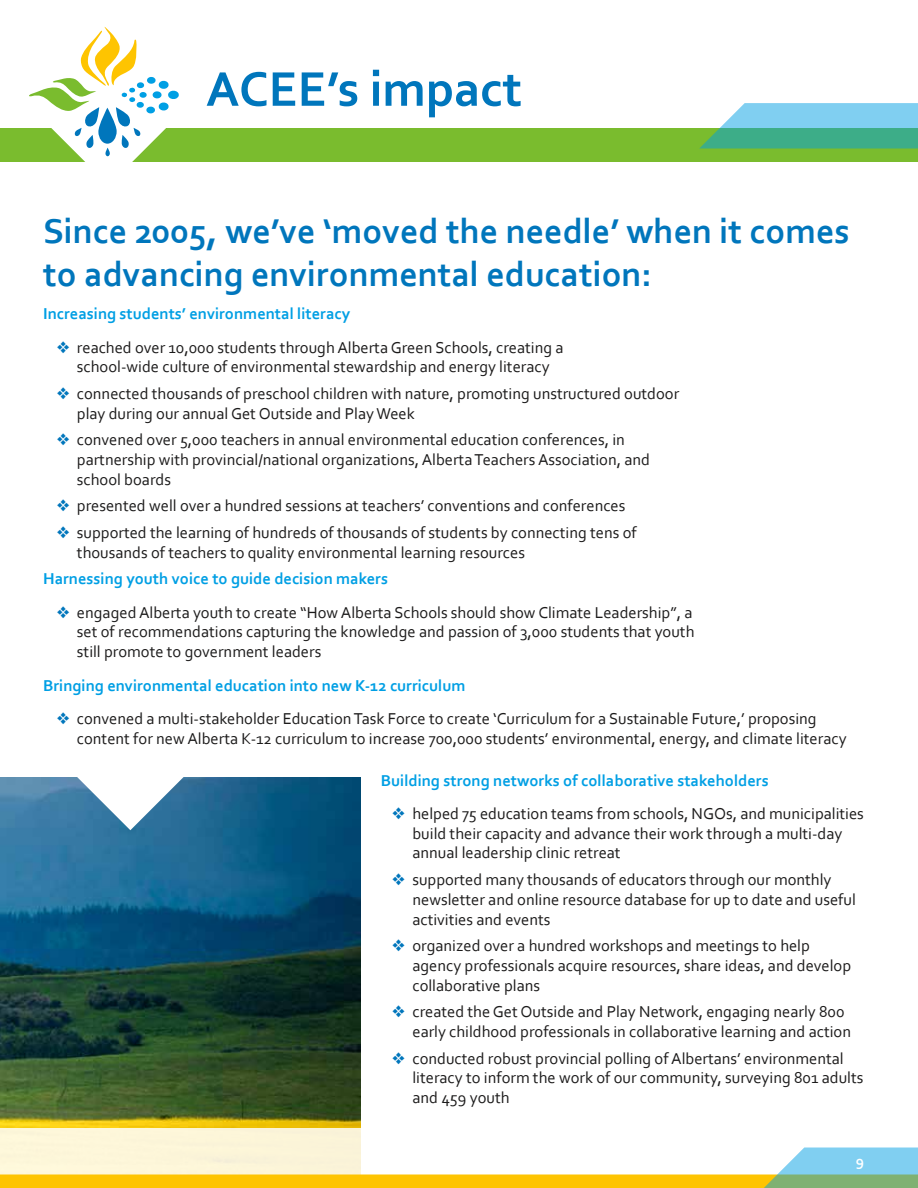
<style>
.page{position:relative;width:918px;height:1188px;background:#fff}
.page>*{position:absolute;margin:0;border:0;box-sizing:border-box;transform-origin:0 0}
.t1{font:700 51px "Corbel";color:#0076bc}
.t2{font:700 36px/43.2px "Corbel";color:#0076bc}
.t3{font:16.5px/19.8px "Corbel";color:#1c1b1b}
.t4{font:700 16.5px "Corbel";color:#009fe4}
.t5{font:700 15px "Corbel";color:#fff}
.s1{color:#0076bc}
</style>
<div class="page">
<img style="left:0;top:778px;width:361px;height:350px">
<svg style="left:59px;top:777px;width:143px;height:53px"></svg>
<div style="left:1px;top:128px;width:917px;height:34px;background:#7abc2e"></div>
<svg style="left:700px;top:103px;width:218px;height:45px"></svg>
<svg style="left:29px;top:27px;width:150px;height:135px"></svg>
<svg style="left:0;top:128px;width:1px;height:34px"></svg>
<svg style="left:0;top:1128px;width:918px;height:20px"></svg>
<svg style="left:0;top:1148px;width:918px;height:40px"></svg>
<h1 class="t1" style="left:206px;top:57px;width:318px">ACEE’s impact</h1>
<h2 class="t2" style="left:43px;top:208px;width:808px">Since 2005, we’ve ‘moved the needle’ when it comes to advancing environmental education:</h2>
<p class="t4" style="left:43px;top:304px;width:309px">Increasing students’ environmental literacy</p>
<p class="t3" style="left:57px;top:337px;width:508px;text-align:center"><span class="s1">❖</span> reached over 10,000 students through Alberta Green Schools, creating a school-wide culture of environmental stewardship and energy literacy</p>
<p class="t3" style="left:77px;top:383px;width:604px;text-indent:-20px"><span class="s1">❖</span> connected thousands of preschool children with nature, promoting unstructured outdoor play during our annual Get Outside and Play Week</p>
<p class="t3" style="left:77px;top:429px;width:575px;text-indent:-20px"><span class="s1">❖</span> convened over 5,000 teachers in annual environmental education conferences, in partnership with provincial/national organizations, Alberta Teachers Association, and school boards</p>
<p class="t3" style="left:57px;top:496px;width:570px"><span class="s1">❖</span> presented well over a hundred sessions at teachers’ conventions and conferences</p>
<p class="t3" style="left:77px;top:522px;width:561px;text-indent:-20px"><span class="s1">❖</span> supported the learning of hundreds of thousands of students by connecting tens of thousands of teachers to quality environmental learning resources</p>
<p class="t4" style="left:43px;top:569px;width:346px">Harnessing youth voice to guide decision makers</p>
<p class="t3" style="left:77px;top:602px;width:619px;text-align:justify;text-indent:-20px"><span class="s1">❖</span> engaged Alberta youth to create “How Alberta Schools should show Climate Leadership”, a set of recommendations capturing the knowledge and passion of 3,000 students that youth still promote to government leaders</p>
<p class="t4" style="left:43px;top:675px;width:424px">Bringing environmental education into new K-12 curriculum</p>
<p class="t3" style="left:77px;top:708px;width:771px;text-indent:-20px"><span class="s1">❖</span> convened a multi-stakeholder Education Task Force to create ‘Curriculum for a Sustainable Future,’ proposing content for new Alberta K-12 curriculum to increase 700,000 students’ environmental, energy, and climate literacy</p>
<p class="t4" style="left:381px;top:770px;width:389px">Building strong networks of collaborative stakeholders</p>
<p class="t3" style="left:412px;top:803px;width:453px;text-indent:-20px"><span class="s1">❖</span> helped 75 education teams from schools, NGOs, and municipalities build their capacity and advance their work through a multi-day annual leadership clinic retreat</p>
<p class="t3" style="left:412px;top:869px;width:445px;text-indent:-20px"><span class="s1">❖</span> supported many thousands of educators through our monthly newsletter and online resource database for up to date and useful activities and events</p>
<p class="t3" style="left:412px;top:935px;width:440px;text-indent:-20px"><span class="s1">❖</span> organized over a hundred workshops and meetings to help agency professionals acquire resources, share ideas, and develop collaborative plans</p>
<p class="t3" style="left:412px;top:1001px;width:440px;text-indent:-20px"><span class="s1">❖</span> created the Get Outside and Play Network, engaging nearly 800 early childhood professionals in collaborative learning and action</p>
<p class="t3" style="left:412px;top:1048px;width:453px;text-indent:-20px"><span class="s1">❖</span> conducted robust provincial polling of Albertans’ environmental literacy to inform the work of our community, surveying 801 adults and 459 youth</p>
<p class="t5" style="left:856px;top:1152px;width:10px">9</p>
</div>
